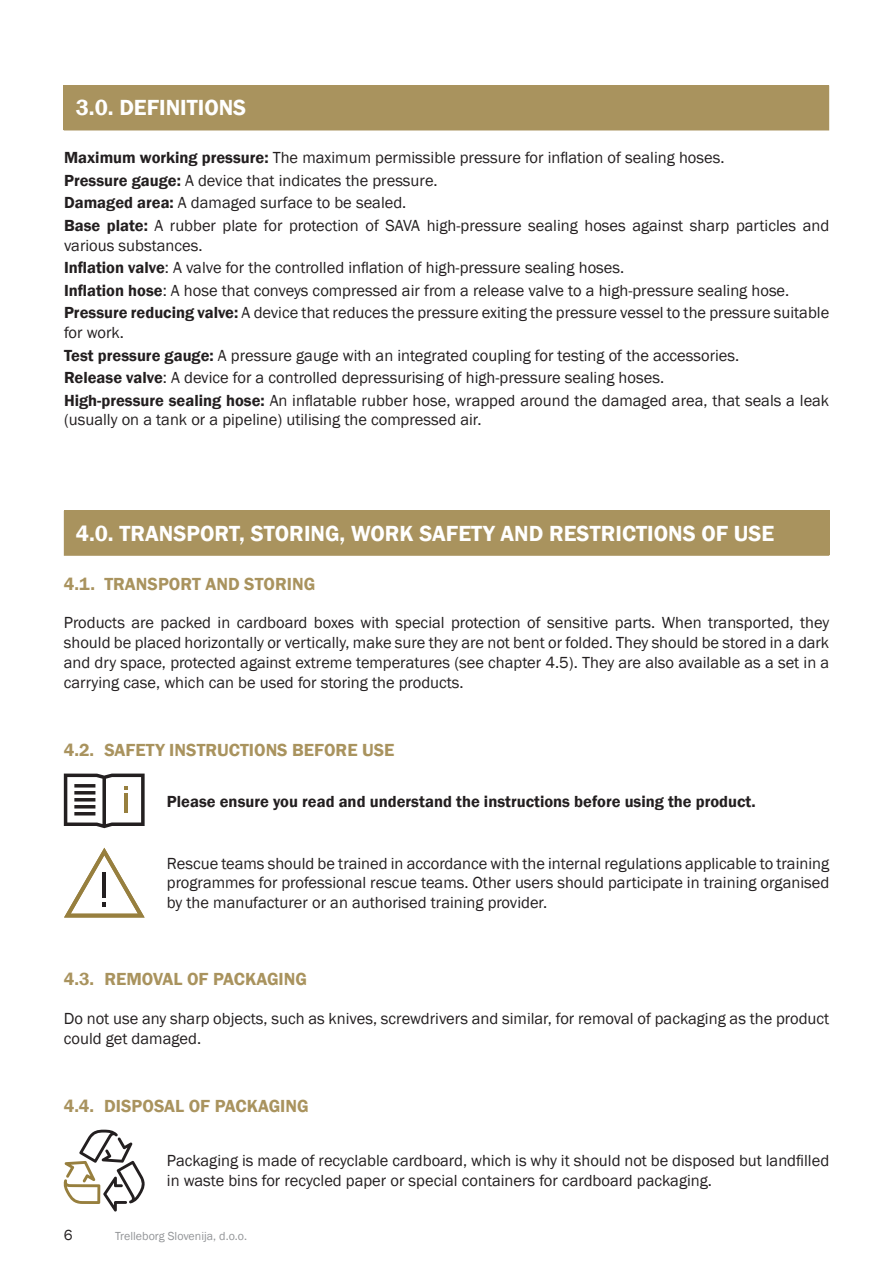
<style>
.page{position:relative;width:893px;height:1263px;background:#fff}
.page>*{position:absolute;margin:0;border:0;box-sizing:border-box;transform-origin:0 0}
.t1{font:600 22.5px "Franklin Gothic";color:#fff}
.t2{font:600 18px "Franklin Gothic";color:#a9935e}
.t3{font:16.5px/22.5px "Franklin Gothic";color:#231f20}
.t4{font:600 16.5px "Franklin Gothic";color:#231f20}
.t5{font:15px "Franklin Gothic";color:#231f20}
.t6{font:12px "Franklin Gothic";color:#939598}
.s1{font-weight:600}
</style>
<div class="page">
<div style="left:64px;top:85px;width:765px;height:45px;background:#a9935e"></div>
<div style="left:64px;top:510px;width:765px;height:45px;background:#a9935e"></div>
<div style="left:64px;top:511px;width:765px;height:45px;background:#a9935e"></div>
<svg style="left:64px;top:773px;width:81px;height:55px"></svg>
<svg style="left:64px;top:848px;width:81px;height:69px"></svg>
<svg style="left:63px;top:1130px;width:82px;height:81px"></svg>
<h1 class="t1" style="left:76px;top:94px;width:172px">3.0. DEFINITIONS</h1>
<p class="t3" style="left:64px;top:147px;width:767px"><span class="s1">Maximum working pressure:</span> The maximum permissible pressure for inflation of sealing hoses.<br><span class="s1">Pressure gauge:</span> A device that indicates the pressure.<br><span class="s1">Damaged area:</span> A damaged surface to be sealed.<br><span class="s1">Base plate:</span> A rubber plate for protection of SAVA high-pressure sealing hoses against sharp particles and</p>
<p class="t3" style="left:64px;top:234px;width:767px">various substances.<br><span class="s1">Inflation valve</span>: A valve for the controlled inflation of high-pressure sealing hoses.<br><span class="s1">Inflation hose</span>: A hose that conveys compressed air from a release valve to a high-pressure sealing hose.<br><span class="s1">Pressure reducing valve:</span> A device that reduces the pressure exiting the pressure vessel to the pressure suitable</p>
<p class="t3" style="left:64px;top:322px;width:767px">for work.<br><span class="s1">Test pressure gauge:</span> A pressure gauge with an integrated coupling for testing of the accessories.<br><span class="s1">Release valve</span>: A device for a controlled depressurising of high-pressure sealing hoses.<br><span class="s1">High-pressure sealing hose:</span> An inflatable rubber hose, wrapped around the damaged area, that seals a leak</p>
<p class="t3" style="left:64px;top:409px;width:419px">(usually on a tank or a pipeline) utilising the compressed air.</p>
<h1 class="t1" style="left:76px;top:519px;width:700px">4.0. TRANSPORT, STORING, WORK SAFETY AND RESTRICTIONS OF USE</h1>
<p class="t2" style="left:64px;top:573px;width:251px">4.1. TRANSPORT AND STORING</p>
<p class="t3" style="left:64px;top:613px;width:767px;line-height:19.8px;text-align:justify">Products are packed in cardboard boxes with special protection of sensitive parts. When transported, they should be placed horizontally or vertically, make sure they are not bent or folded. They should be stored in a dark and dry space, protected against extreme temperatures (see chapter 4.5). They are also available as a set in a carrying case, which can be used for storing the products.</p>
<p class="t2" style="left:64px;top:738px;width:332px">4.2. SAFETY INSTRUCTIONS BEFORE USE</p>
<p class="t4" style="left:167px;top:791px;width:590px">Please ensure you read and understand the instructions before using the product.</p>
<p class="t3" style="left:167px;top:853px;width:664px;line-height:19.8px;text-align:justify">Rescue teams should be trained in accordance with the internal regulations applicable to training programmes for professional rescue teams. Other users should participate in training organised by the manufacturer or an authorised training provider.</p>
<p class="t2" style="left:64px;top:968px;width:243px">4.3. REMOVAL OF PACKAGING</p>
<p class="t3" style="left:64px;top:1009px;width:767px;line-height:19.8px">Do not use any sharp objects, such as knives, screwdrivers and similar, for removal of packaging as the product could get damaged.</p>
<p class="t2" style="left:64px;top:1094px;width:245px">4.4. DISPOSAL OF PACKAGING</p>
<p class="t3" style="left:167px;top:1151px;width:664px;line-height:19.8px">Packaging is made of recyclable cardboard, which is why it should not be disposed but landfilled in waste bins for recycled paper or special containers for cardboard packaging.</p>
<p class="t5" style="left:64px;top:1226px;width:10px">6</p>
<p class="t6" style="left:115px;top:1229px;width:133px">Trelleborg Slovenija, d.o.o.</p>
</div>
